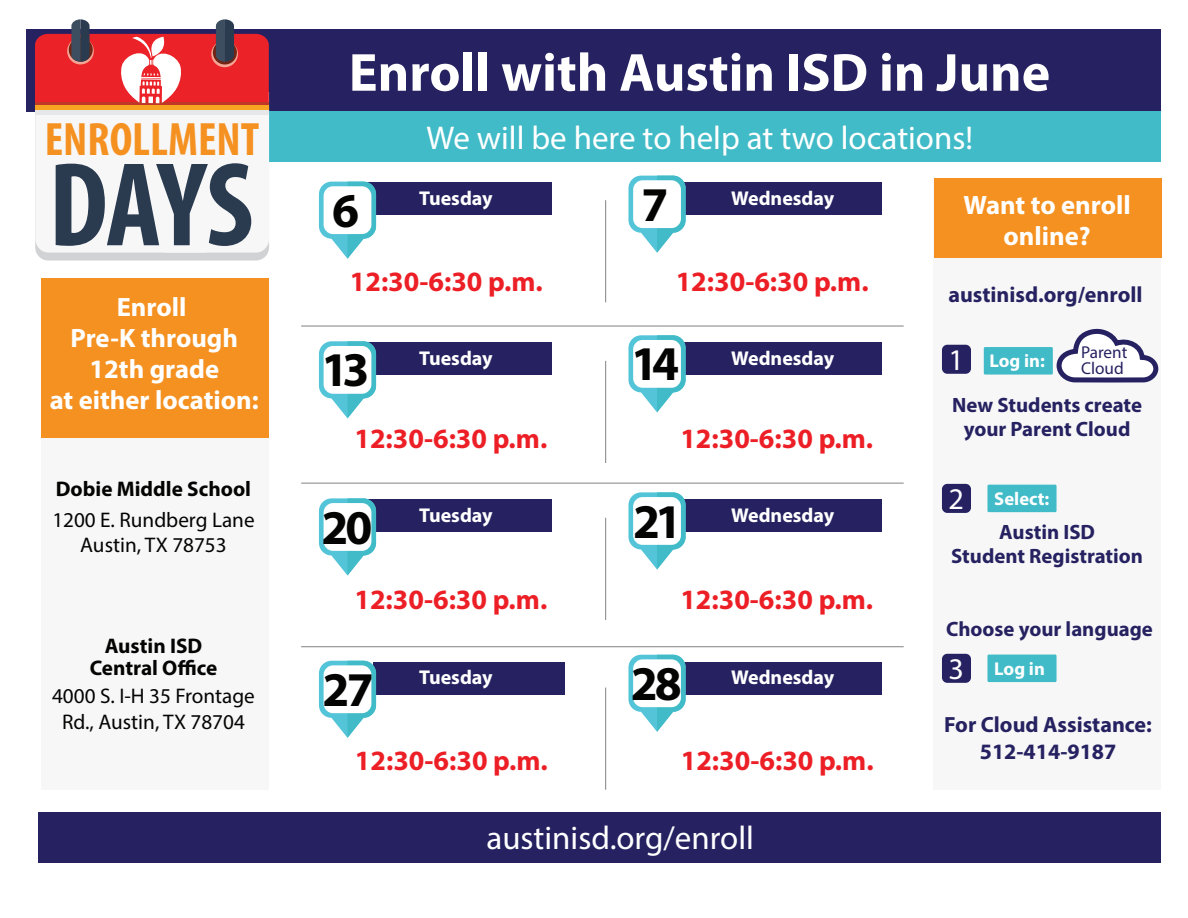
<style>
.page{position:relative;width:1188px;height:918px;background:#fff}
.page>*{position:absolute;margin:0;border:0;box-sizing:border-box;transform-origin:0 0}
.t1{font:700 condensed 120.6px "Myriad Pro";color:#2a3b50}
.t2{font:700 54px "Myriad Pro";color:#fff}
.t3{font:700 48.6px "Myriad Pro";letter-spacing:-.08em;color:#040503}
.t4{font:700 condensed 47.1px "Myriad Pro";color:#f59121}
.t5{font:33px "Myriad Pro";color:#fff}
.t6{font:30.15px "Myriad Pro";color:#fff}
.t7{font:700 28.05px "Myriad Pro";color:#ed1f26}
.t8{font:700 26.7px/31px "Myriad Pro";color:#fff;text-align:center}
.t9{font:700 22.05px/27px "Myriad Pro";color:#262261;text-align:center}
.t10{font:21.15px/25.3px "Myriad Pro";color:#040503;text-align:center}
.t11{font:700 21.15px/22.4px "Myriad Pro";color:#040503;text-align:center}
.t12{font:700 20.85px/24px "Myriad Pro";color:#262261;text-align:center}
.t13{font:700 19.95px "Myriad Pro";color:#fff}
.t14{font:700 18.6px "Myriad Pro";color:#fff}
.t15{font:17.25px/15.8px "Myriad Pro";color:#262261}
.s1{font-weight:400;font-size:30.15px}
</style>
<div class="page">
<div style="left:42px;top:278px;width:227px;height:512px;background:#f7f7f8"></div>
<div style="left:934px;top:178px;width:227px;height:612px;background:#f7f7f8"></div>
<hr style="left:301px;top:646px;width:603px;height:1px;background:#808180">
<hr style="left:301px;top:483px;width:603px;height:1px;background:#808180">
<hr style="left:605px;top:688px;width:1px;height:102px;background:#808180">
<hr style="left:605px;top:518px;width:1px;height:102px;background:#808180">
<hr style="left:605px;top:361px;width:1px;height:102px;background:#808180">
<hr style="left:605px;top:200px;width:1px;height:102px;background:#808180">
<hr style="left:301px;top:326px;width:603px;height:1px;background:#808180">
<div style="left:27px;top:29px;width:1134px;height:82px;background:#262261"></div>
<div style="left:360px;top:183px;width:191px;height:32px;background:#262261"></div>
<div style="left:319px;top:182px;width:57px;height:57px;background:#54c5d8;border-radius:13px"></div>
<svg style="left:348px;top:182px;width:28px;height:76px"></svg>
<div style="left:324px;top:186px;width:47px;height:48px;background:#fff;border-radius:9px"></div>
<div style="left:681px;top:183px;width:201px;height:32px;background:#262261"></div>
<div style="left:628px;top:176px;width:58px;height:57px;background:#54c5d8;border-radius:13px"></div>
<svg style="left:657px;top:176px;width:29px;height:77px"></svg>
<div style="left:633px;top:180px;width:48px;height:48px;background:#fff;border-radius:9px"></div>
<div style="left:265px;top:111px;width:896px;height:51px;background:#40bbc7"></div>
<svg style="left:35px;top:19px;width:234px;height:242px"></svg>
<div style="left:934px;top:178px;width:228px;height:80px;background:#f59121"></div>
<div style="left:41px;top:278px;width:228px;height:160px;background:#f59121"></div>
<div style="left:360px;top:342px;width:191px;height:33px;background:#262261"></div>
<div style="left:319px;top:341px;width:57px;height:57px;background:#54c5d8;border-radius:13px"></div>
<svg style="left:348px;top:341px;width:28px;height:77px"></svg>
<div style="left:324px;top:346px;width:47px;height:48px;background:#fff;border-radius:9px"></div>
<div style="left:681px;top:342px;width:201px;height:33px;background:#262261"></div>
<div style="left:628px;top:335px;width:58px;height:57px;background:#54c5d8;border-radius:13px"></div>
<svg style="left:657px;top:335px;width:29px;height:77px"></svg>
<div style="left:633px;top:340px;width:48px;height:48px;background:#fff;border-radius:9px"></div>
<div style="left:360px;top:499px;width:191px;height:33px;background:#262261"></div>
<div style="left:319px;top:498px;width:57px;height:58px;background:#54c5d8;border-radius:13px"></div>
<svg style="left:348px;top:498px;width:28px;height:77px"></svg>
<div style="left:324px;top:503px;width:47px;height:48px;background:#fff;border-radius:9px"></div>
<div style="left:681px;top:499px;width:201px;height:33px;background:#262261"></div>
<div style="left:628px;top:492px;width:58px;height:58px;background:#54c5d8;border-radius:13px"></div>
<svg style="left:657px;top:492px;width:29px;height:78px"></svg>
<div style="left:633px;top:497px;width:48px;height:48px;background:#fff;border-radius:9px"></div>
<div style="left:373px;top:662px;width:191px;height:32px;background:#262261"></div>
<svg style="left:319px;top:661px;width:57px;height:57px"></svg>
<svg style="left:348px;top:661px;width:28px;height:76px"></svg>
<div style="left:324px;top:665px;width:47px;height:48px;background:#fff;border-radius:9px"></div>
<div style="left:681px;top:662px;width:201px;height:32px;background:#262261"></div>
<div style="left:628px;top:655px;width:58px;height:57px;background:#54c5d8;border-radius:13px"></div>
<svg style="left:657px;top:655px;width:29px;height:77px"></svg>
<div style="left:633px;top:659px;width:48px;height:48px;background:#fff;border-radius:9px"></div>
<svg style="left:1056px;top:328px;width:103px;height:55px"></svg>
<div style="left:984px;top:347px;width:69px;height:28px;background:#40bbc7"></div>
<div style="left:942px;top:345px;width:29px;height:29px;background:#262261;border-radius:5px"></div>
<div style="left:987px;top:485px;width:70px;height:27px;background:#40bbc7"></div>
<div style="left:942px;top:484px;width:29px;height:29px;background:#262261;border-radius:5px"></div>
<div style="left:987px;top:655px;width:70px;height:27px;background:#40bbc7"></div>
<div style="left:942px;top:654px;width:29px;height:29px;background:#262261;border-radius:5px"></div>
<div style="left:38px;top:812px;width:1123px;height:51px;background:#262261"></div>
<h1 class="t2" style="left:349px;top:37px;width:703px">Enroll with Austin ISD in June</h1>
<p class="t4" style="left:45px;top:109px;width:216px">ENROLLMENT</p>
<h2 class="t5" style="left:427px;top:117px;width:548px">We will be here to help at two locations!</h2>
<h1 class="t1" style="left:49px;top:130px;width:206px">DAYS</h1>
<p class="t3" style="left:642px;top:173px;width:28px">7</p>
<p class="t3" style="left:332px;top:179px;width:28px">6</p>
<p class="t13" style="left:731px;top:185px;width:105px">Wednesday</p>
<p class="t13" style="left:419px;top:185px;width:75px">Tuesday</p>
<p class="t8" style="left:964px;top:189px;width:169px">Want to enroll online?</p>
<p class="t8" style="left:50px;top:290px;width:211px">Enroll<br>Pre-K through<br>12th grade<br>at either location:</p>
<p class="t7" style="left:350px;top:263px;width:194px">12:30-6:30 p.m.</p>
<p class="t7" style="left:676px;top:263px;width:194px">12:30-6:30 p.m.</p>
<h3 class="t3" style="left:631px;top:332px;width:50px">14</h3>
<p class="t3" style="left:321px;top:338px;width:50px">13</p>
<p class="t13" style="left:731px;top:345px;width:105px">Wednesday</p>
<p class="t13" style="left:419px;top:345px;width:75px">Tuesday</p>
<p class="t7" style="left:354px;top:420px;width:194px">12:30-6:30 p.m.</p>
<p class="t7" style="left:680px;top:420px;width:194px">12:30-6:30 p.m.</p>
<h3 class="t11" style="left:56px;top:477px;width:197px">Dobie Middle School</h3>
<p class="t10" style="left:52px;top:507px;width:204px">1200 E. Rundberg Lane<br>Austin, TX 78753</p>
<p class="t13" style="left:419px;top:502px;width:75px">Tuesday</p>
<p class="t3" style="left:633px;top:490px;width:51px">21</p>
<p class="t3" style="left:321px;top:496px;width:53px">20</p>
<p class="t13" style="left:731px;top:502px;width:105px">Wednesday</p>
<p class="t11" style="left:90px;top:634px;width:129px">Austin ISD<br>Central O˜ce</p>
<p class="t10" style="left:52px;top:683px;width:204px">4000 S. I-H 35 Frontage<br>Rd., Austin, TX 78704</p>
<p class="t7" style="left:354px;top:582px;width:194px">12:30-6:30 p.m.</p>
<p class="t7" style="left:680px;top:582px;width:194px">12:30-6:30 p.m.</p>
<p class="t3" style="left:631px;top:652px;width:53px">28</p>
<p class="t3" style="left:323px;top:658px;width:53px">27</p>
<p class="t13" style="left:731px;top:665px;width:105px">Wednesday</p>
<p class="t13" style="left:419px;top:665px;width:75px">Tuesday</p>
<p class="t7" style="left:355px;top:742px;width:194px">12:30-6:30 p.m.</p>
<p class="t7" style="left:681px;top:742px;width:194px">12:30-6:30 p.m.</p>
<p class="t5" style="left:486px;top:817px;width:269px">austinisd.org/enroll</p>
<h3 class="t9" style="left:948px;top:281px;width:196px">austinisd.org/enroll</h3>
<p class="t15" style="left:1081px;top:344px;width:48px">Parent<br>Cloud</p>
<p class="t6" style="left:948px;top:341px;width:17px">1</p>
<p class="t14" style="left:989px;top:348px;width:57px">Log in:</p>
<p class="t12" style="left:952px;top:393px;width:191px">New Students create your Parent Cloud</p>
<p class="t14" style="left:948px;top:487px;width:103px"><span class="s1">2</span> Select:</p>
<p class="t12" style="left:951px;top:519px;width:193px">Austin ISD<br>Student Registration</p>
<p class="t12" style="left:946px;top:616px;width:208px">Choose your language</p>
<p class="t14" style="left:948px;top:657px;width:98px"><span class="s1">3</span> Log in</p>
<p class="t9" style="left:944px;top:710px;width:209px">For Cloud Assistance:<br>512-414-9187</p>
</div>
